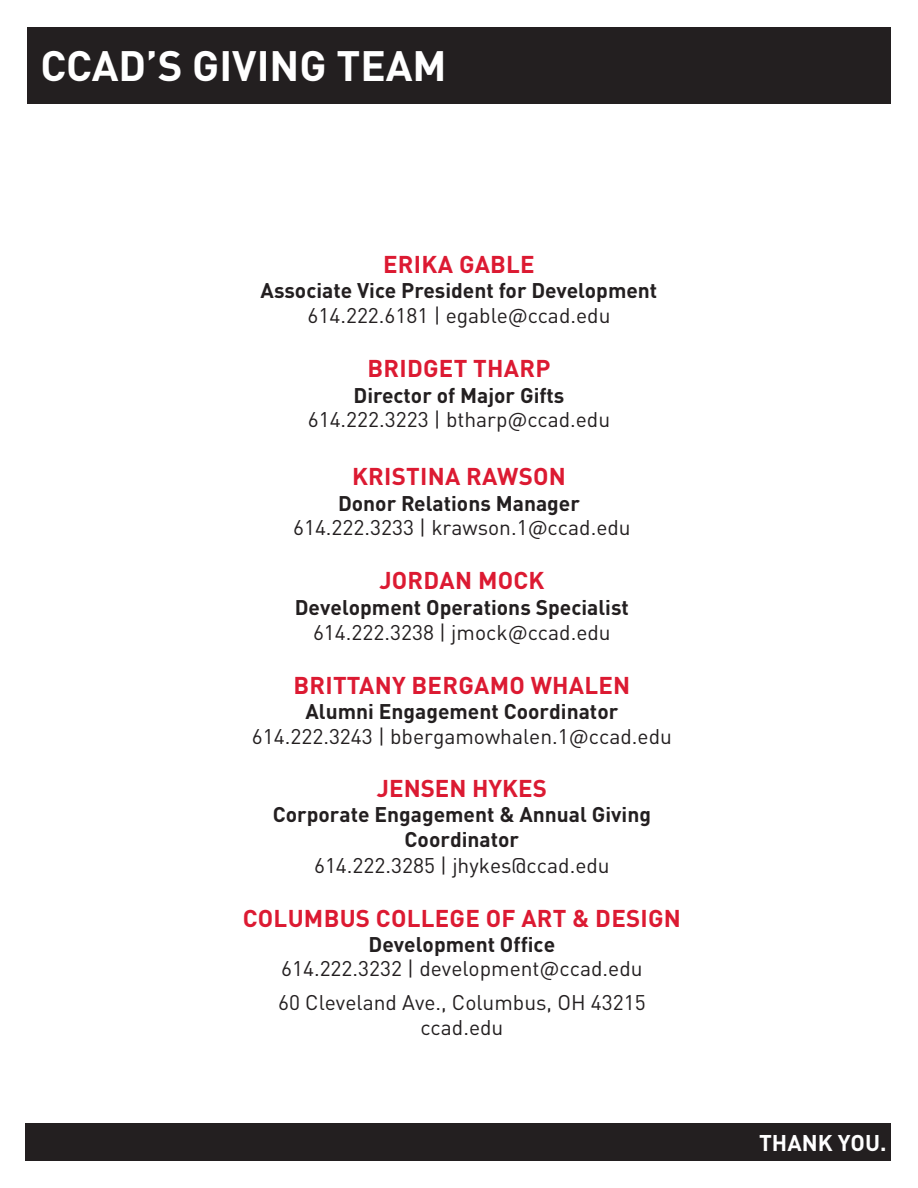
<style>
.page{position:relative;width:918px;height:1188px;background:#fff}
.page>*{position:absolute;margin:0;border:0;box-sizing:border-box;transform-origin:0 0}
.t1{font:700 42px "DINOT";color:#fff}
.t2{font:700 24px "DINOT";letter-spacing:.01em;color:#dc1a32}
.t3{font:700 24px "DINOT";color:#db1a32}
.t4{font:700 22.5px "DINOT";color:#fff}
.t5{font:21px/24.6px "DINOT";color:#231f20;text-align:center}
.t6{font:700 21px/24.6px "DINOT";color:#231f20;text-align:center}
.s1{font-weight:400}
.s2{font-weight:700}
</style>
<div class="page">
<div style="left:27px;top:27px;width:864px;height:76px;background:#231f20"></div>
<div style="left:26px;top:1124px;width:865px;height:37px;background:#231f20"></div>
<p class="t1" style="left:40px;top:39px;width:408px">CCAD’S GIVING TEAM</p>
<p class="t2" style="left:383px;top:248px;width:153px">ERIKA GABLE</p>
<p class="t6" style="left:261px;top:278px;width:398px">Associate Vice President for Development<br><span class="s1">614.222.6181 | egable@ccad.edu</span></p>
<p class="t2" style="left:368px;top:353px;width:184px">BRIDGET THARP</p>
<p class="t5" style="left:308px;top:383px;width:304px"><span class="s2">Director of Major Gifts<br></span>614.222.3223 | btharp@ccad.edu</p>
<p class="t2" style="left:352px;top:461px;width:215px">KRISTINA RAWSON</p>
<p class="t5" style="left:293px;top:490px;width:339px"><span class="s2">Donor Relations Manager<br></span>614.222.3233 | krawson.1@ccad.edu</p>
<p class="t2" style="left:379px;top:565px;width:167px">JORDAN MOCK</p>
<p class="t6" style="left:295px;top:594px;width:336px">Development Operations Specialist<br><span class="s1">614.222.3238 | jmock@ccad.edu</span></p>
<p class="t2" style="left:293px;top:669px;width:338px">BRITTANY BERGAMO WHALEN</p>
<p class="t5" style="left:252px;top:699px;width:422px"><span class="s2">Alumni Engagement Coordinator<br></span>614.222.3243 | bbergamowhalen.1@ccad.edu</p>
<p class="t3" style="left:377px;top:772px;width:172px">JENSEN HYKES</p>
<p class="t6" style="left:273px;top:802px;width:380px;line-height:25.2px">Corporate Engagement &amp; Annual Giving<br>Coordinator<br><span class="s1">614.222.3285 | jhykes@ccad.edu</span></p>
<p class="t2" style="left:243px;top:902px;width:440px">COLUMBUS COLLEGE OF ART &amp; DESIGN</p>
<p class="t5" style="left:281px;top:932px;width:363px;line-height:24px"><span class="s2">Development Office<br></span>614.222.3232 | development@ccad.edu</p>
<p class="t5" style="left:278px;top:990px;width:369px;line-height:25.2px">60 Cleveland Ave., Columbus, OH 43215 ccad.edu</p>
<p class="t4" style="left:759px;top:1128px;width:129px">THANK YOU.</p>
</div>
